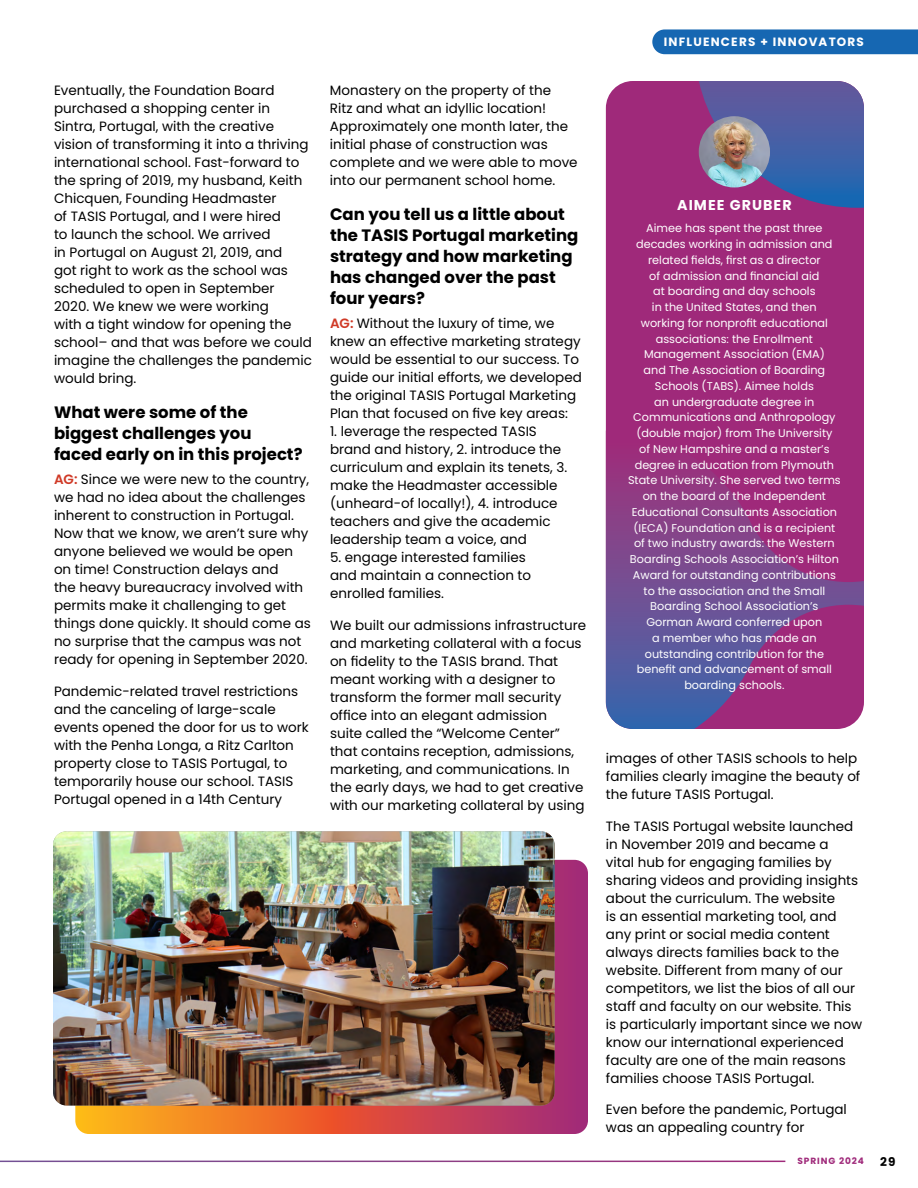
<style>
.page{position:relative;width:918px;height:1188px;background:#fff}
.page>*{position:absolute;margin:0;border:0;box-sizing:border-box;transform-origin:0 0}
.t1{font:700 16.5px/21px "Poppins";color:#000}
.t2{font:700 14.25px "Poppins";letter-spacing:.075em;color:#fff}
.t3{font:13.5px/18px "Poppins";color:#000}
.t4{font:700 12px "Poppins";letter-spacing:.1em;color:#fff}
.t5{font:700 12px "Poppins";color:#000}
.t6{font:11.25px/15.8px "Poppins";color:#fff;text-align:center}
.t7{font:700 9px "Poppins";letter-spacing:.1em;color:#9f297a}
.s1{font-weight:600;color:#d03a27}
</style>
<div class="page">
<div style="left:652px;top:29px;width:266px;height:25px;background:#1667b2"></div>
<svg style="left:75px;top:860px;width:513px;height:274px;background:#c85051"></svg>
<img style="left:53px;top:831px;width:502px;height:275px">
<div style="left:606px;top:81px;width:258px;height:648px;background:#9f297a;border-radius:27px"></div>
<svg style="left:699px;top:81px;width:165px;height:127px"></svg>
<svg style="left:606px;top:472px;width:258px;height:257px"></svg>
<img style="left:699px;top:116px;width:71px;height:72px;border-radius:36px">
<p class="t3" style="left:54px;top:82px;width:259px">Eventually, the Foundation Board purchased a shopping center in Sintra, Portugal, with the creative vision of transforming it into a thriving international school. Fast-forward to the spring of 2019, my husband, Keith Chicquen, Founding Headmaster<br>of TASIS Portugal, and I were hired<br>to launch the school. We arrived<br>in Portugal on August 21, 2019, and<br>got right to work as the school was scheduled to open in September 2020. We knew we were working<br>with a tight window for opening the school– and that was before we could imagine the challenges the pandemic would bring.</p>
<p class="t1" style="left:54px;top:401px;width:250px">What were some of the biggest challenges you faced early on in this project?</p>
<p class="t3" style="left:54px;top:471px;width:259px"><span class="s1">AG:</span> Since we were new to the country, we had no idea about the challenges inherent to construction in Portugal.<br>Now that we know, we aren’t sure why anyone believed we would be open on time! Construction delays and<br>the heavy bureaucracy involved with permits make it challenging to get things done quickly. It should come as no surprise that the campus was not ready for opening in September 2020.</p>
<p class="t3" style="left:54px;top:682px;width:256px">Pandemic-related travel restrictions and the canceling of large-scale events opened the door for us to work with the Penha Longa, a Ritz Carlton property close to TASIS Portugal, to temporarily house our school. TASIS Portugal opened in a 14th Century</p>
<p class="t3" style="left:330px;top:81px;width:249px">Monastery on the property of the<br>Ritz and what an idyllic location!<br>Approximately one month later, the initial phase of construction was complete and we were able to move into our permanent school home.</p>
<p class="t1" style="left:330px;top:203px;width:250px">Can you tell us a little about the TASIS Portugal marketing strategy and how marketing has changed over the past four years?</p>
<p class="t3" style="left:330px;top:315px;width:253px"><span class="s1">AG:</span> Without the luxury of time, we knew an effective marketing strategy would be essential to our success. To guide our initial efforts, we developed the original TASIS Portugal Marketing Plan that focused on five key areas:</p>
<p class="t3" style="left:330px;top:423px;width:239px">1. leverage the respected TASIS brand and history, 2. introduce the curriculum and explain its tenets, 3. make the Headmaster accessible (unheard-of locally!), 4. introduce teachers and give the academic leadership team a voice, and</p>
<p class="t3" style="left:330px;top:549px;width:203px">5. engage interested families and maintain a connection to enrolled families.</p>
<p class="t3" style="left:330px;top:616px;width:258px">We built our admissions infrastructure and marketing collateral with a focus on fidelity to the TASIS brand. That meant working with a designer to transform the former mall security office into an elegant admission<br>suite called the “Welcome Center” that contains reception, admissions, marketing, and communications. In the early days, we had to get creative with our marketing collateral by using</p>
<p class="t4" style="left:664px;top:35px;width:202px">INFLUENCERS + INNOVATORS</p>
<p class="t2" style="left:677px;top:197px;width:116px">AIMEE GRUBER</p>
<p class="t6" style="left:628px;top:221px;width:214px">Aimee has spent the past three decades working in admission and related fields, first as a director<br>of admission and financial aid<br>at boarding and day schools<br>in the United States, and then<br>working for nonprofit educational associations: the Enrollment<br>Management Association (EMA)<br>and The Association of Boarding<br>Schools (TABS). Aimee holds<br>an undergraduate degree in<br>Communications and Anthropology (double major) from The University<br>of New Hampshire and a master’s degree in education from Plymouth<br>State University. She served two terms on the board of the Independent<br>Educational Consultants Association (IECA) Foundation and is a recipient of two industry awards: the Western<br>Boarding Schools Association’s Hilton<br>Award for outstanding contributions to the association and the Small<br>Boarding School Association’s<br>Gorman Award conferred upon<br>a member who has made an outstanding contribution for the benefit and advancement of small boarding schools.</p>
<p class="t3" style="left:606px;top:750px;width:256px">images of other TASIS schools to help families clearly imagine the beauty of the future TASIS Portugal.</p>
<p class="t3" style="left:606px;top:817px;width:258px">The TASIS Portugal website launched in November 2019 and became a<br>vital hub for engaging families by sharing videos and providing insights about the curriculum. The website<br>is an essential marketing tool, and any print or social media content always directs families back to the website. Different from many of our competitors, we list the bios of all our staff and faculty on our website. This is particularly important since we now know our international experienced faculty are one of the main reasons families choose TASIS Portugal.</p>
<p class="t3" style="left:606px;top:1101px;width:242px">Even before the pandemic, Portugal was an appealing country for</p>
<p class="t7" style="left:798px;top:1156px;width:68px">SPRING 2024</p>
<p class="t5" style="left:880px;top:1155px;width:17px">29</p>
</div>
